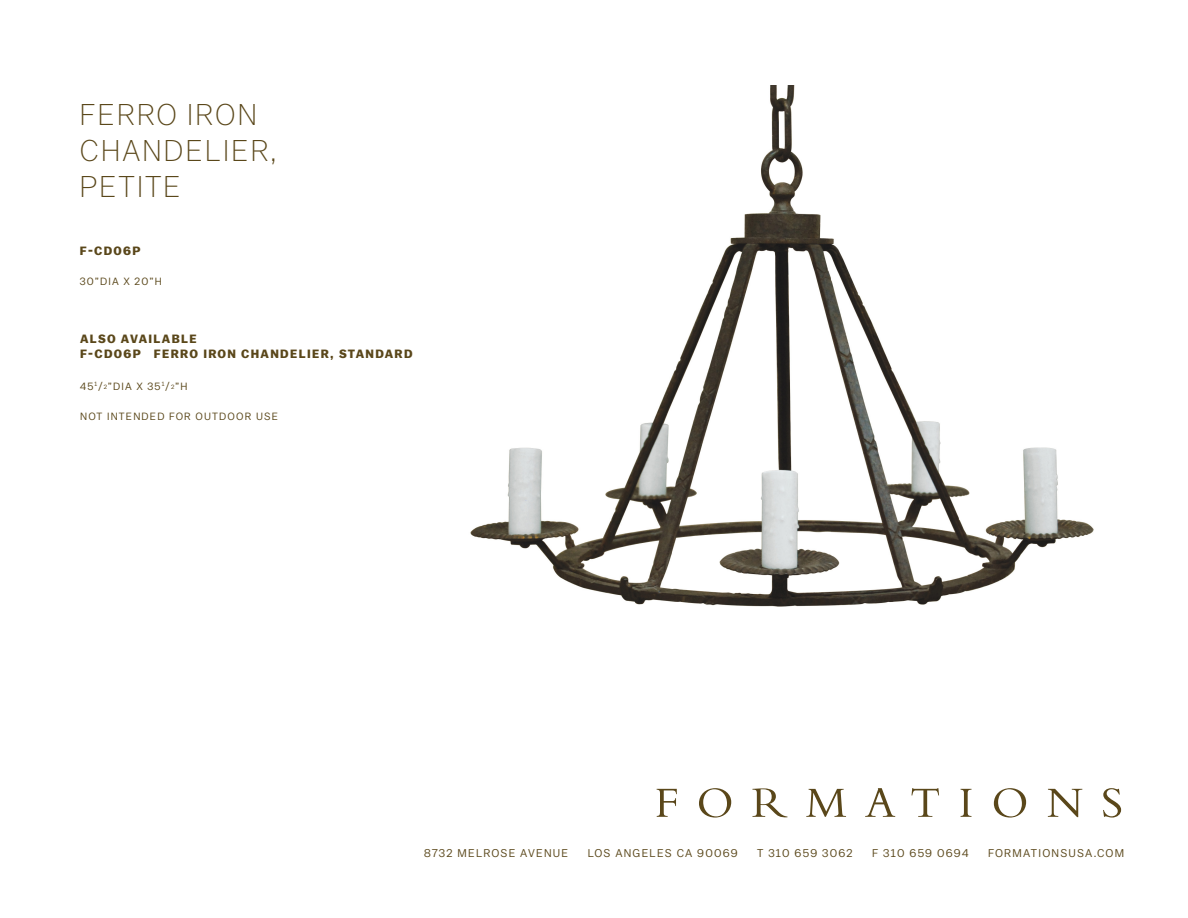
<style>
.page{position:relative;width:1188px;height:918px;background:#fff}
.page>*{position:absolute;margin:0;border:0;box-sizing:border-box;transform-origin:0 0}
.t1{font:300 30px/36px "Balto";letter-spacing:.075em;color:#5a471a}
.t2{font:700 12px "Balto";letter-spacing:.11em;color:#5a471a}
.t3{font:11.25px "Balto";letter-spacing:.11em;color:#5a471a}
.t4{font:10.5px "Balto";letter-spacing:.11em;color:#5a471a}
.s1{font-size:6.15px}
</style>
<div class="page">
<svg style="left:657px;top:789px;width:20px;height:28px"></svg>
<svg style="left:699px;top:788px;width:32px;height:30px"></svg>
<svg style="left:752px;top:788px;width:35px;height:30px"></svg>
<svg style="left:806px;top:789px;width:40px;height:28px"></svg>
<svg style="left:865px;top:788px;width:30px;height:29px"></svg>
<svg style="left:912px;top:788px;width:27px;height:29px"></svg>
<svg style="left:961px;top:789px;width:11px;height:28px"></svg>
<svg style="left:994px;top:788px;width:32px;height:30px"></svg>
<svg style="left:1048px;top:789px;width:34px;height:28px"></svg>
<svg style="left:1103px;top:788px;width:18px;height:30px"></svg>
<img style="left:470px;top:85px;width:624px;height:522px">
<p class="t1" style="left:80px;top:97px;width:198px">FERRO IRON<br>CHANDELIER,</p>
<p class="t1" style="left:80px;top:169px;width:102px">PETITE</p>
<p class="t2" style="left:80px;top:244px;width:62px">F-CD06P</p>
<p class="t4" style="left:80px;top:275px;width:83px">30”DIA X 20”H</p>
<p class="t2" style="left:80px;top:332px;width:118px">ALSO AVAILABLE</p>
<p class="t2" style="left:80px;top:347px;width:334px">F-CD06P FERRO IRON CHANDELIER, STANDARD</p>
<p class="t4" style="left:80px;top:380px;width:109px">45<sup>1</sup>/<span class="s1">2</span>”DIA X 35<sup>1</sup>/<span class="s1">2</span>”H</p>
<p class="t4" style="left:80px;top:410px;width:199px">NOT INTENDED FOR OUTDOOR USE</p>
<p class="t3" style="left:424px;top:846px;width:146px">8732 MELROSE AVENUE</p>
<p class="t3" style="left:588px;top:846px;width:152px">LOS ANGELES CA 90069</p>
<p class="t3" style="left:757px;top:846px;width:97px">T 310 659 3062</p>
<p class="t3" style="left:872px;top:846px;width:98px">F 310 659 0694</p>
<p class="t3" style="left:988px;top:846px;width:138px">FORMATIONSUSA.COM</p>
</div>
